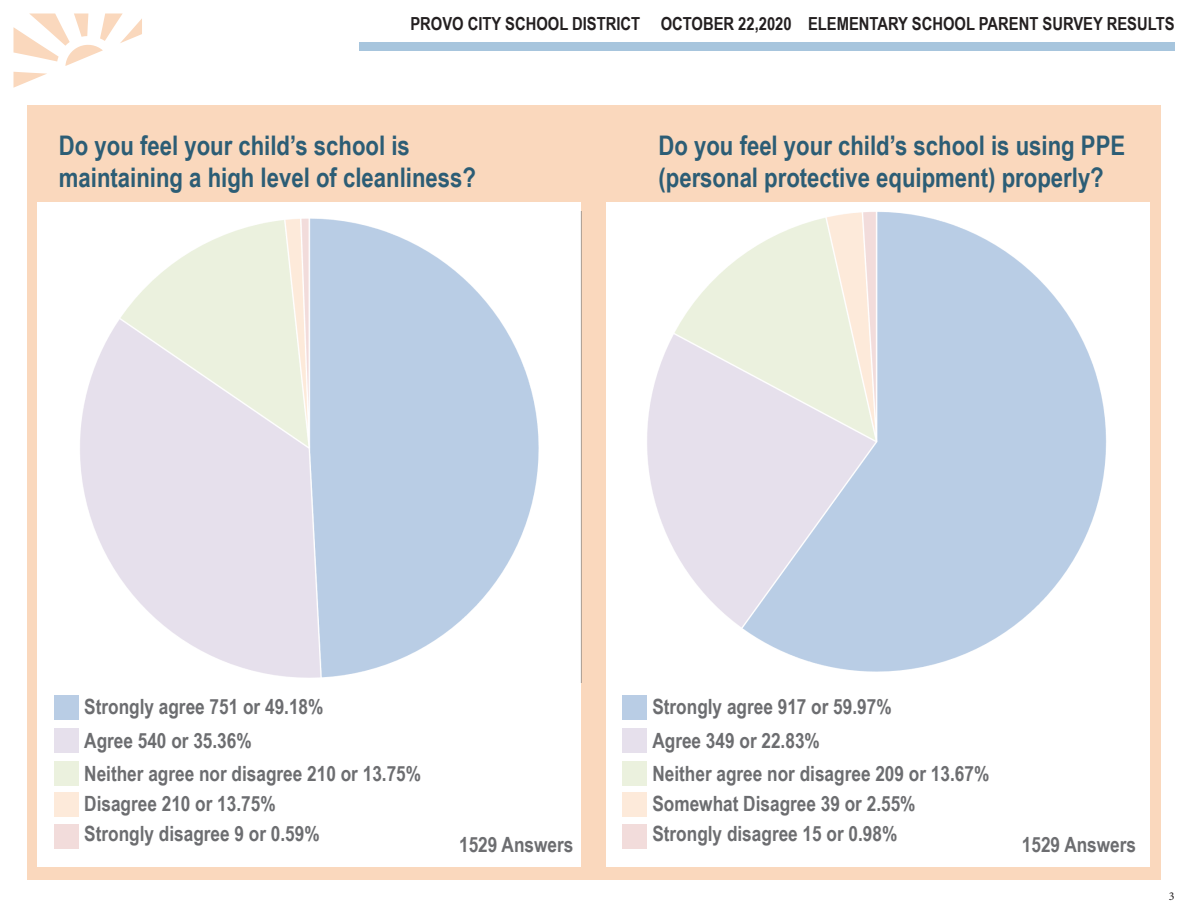
<style>
.page{position:relative;width:1188px;height:918px;background:#fff}
.page>*{position:absolute;margin:0;border:0;box-sizing:border-box;transform-origin:0 0}
.t1{font:700 27px/32.4px "Arial Narrow";color:#2c5d75}
.t2{font:700 21px "Arial Narrow";color:#6c6d70}
.t3{font:700 18px "Arial Narrow";color:#231f20}
.t4{font:12px "Minion Pro";color:#231f20}
</style>
<div class="page">
<svg style="left:13px;top:72px;width:34px;height:16px"></svg>
<svg style="left:14px;top:14px;width:128px;height:52px"></svg>
<div style="left:359px;top:42px;width:815px;height:9px;background:#a7c5dd"></div>
<div style="left:27px;top:105px;width:1134px;height:775px;background:#fad8bd"></div>
<div style="left:37px;top:202px;width:544px;height:665px;background:#fff"></div>
<img style="left:80px;top:212px;width:502px;height:471px">
<div style="left:54px;top:696px;width:24px;height:24px;background:#b9cde5"></div>
<div style="left:54px;top:728px;width:24px;height:24px;background:#e6e0ec"></div>
<div style="left:54px;top:761px;width:24px;height:24px;background:#ebf1de"></div>
<div style="left:54px;top:793px;width:24px;height:24px;background:#fdeada"></div>
<div style="left:54px;top:824px;width:24px;height:25px;background:#f2dcdb"></div>
<div style="left:606px;top:202px;width:543px;height:665px;background:#fff"></div>
<div style="left:622px;top:696px;width:24px;height:24px;background:#b9cde5"></div>
<div style="left:622px;top:728px;width:24px;height:24px;background:#e6e0ec"></div>
<div style="left:622px;top:761px;width:24px;height:24px;background:#ebf1de"></div>
<div style="left:622px;top:793px;width:24px;height:24px;background:#fdeada"></div>
<div style="left:622px;top:824px;width:24px;height:25px;background:#f2dcdb"></div>
<img style="left:647px;top:212px;width:459px;height:460px">
<p class="t3" style="left:410px;top:10px;width:766px">PROVO CITY SCHOOL DISTRICT OCTOBER 22,2020 ELEMENTARY SCHOOL PARENT SURVEY RESULTS</p>
<p class="t1" style="left:59px;top:128px;width:419px">Do you feel your child’s school is maintaining a high level of cleanliness?</p>
<p class="t1" style="left:658px;top:128px;width:468px">Do you feel your child’s school is using PPE (personal protective equipment) properly?</p>
<p class="t2" style="left:84px;top:691px;width:241px">Strongly agree 751 or 49.18%</p>
<p class="t2" style="left:84px;top:724px;width:169px">Agree 540 or 35.36%</p>
<p class="t2" style="left:84px;top:758px;width:338px">Neither agree nor disagree 210 or 13.75%</p>
<p class="t2" style="left:84px;top:788px;width:193px">Disagree 210 or 13.75%</p>
<p class="t2" style="left:84px;top:818px;width:237px">Strongly disagree 9 or 0.59%</p>
<p class="t2" style="left:652px;top:691px;width:241px">Strongly agree 917 or 59.97%</p>
<p class="t2" style="left:652px;top:724px;width:169px">Agree 349 or 22.83%</p>
<p class="t2" style="left:652px;top:758px;width:338px">Neither agree nor disagree 209 or 13.67%</p>
<p class="t2" style="left:652px;top:788px;width:265px">Somewhat Disagree 39 or 2.55%</p>
<p class="t2" style="left:652px;top:818px;width:247px">Strongly disagree 15 or 0.98%</p>
<p class="t2" style="left:459px;top:828px;width:116px">1529 Answers</p>
<p class="t2" style="left:1022px;top:828px;width:116px">1529 Answers</p>
<p class="t4" style="left:1169px;top:888px;width:7px">3</p>
</div>
